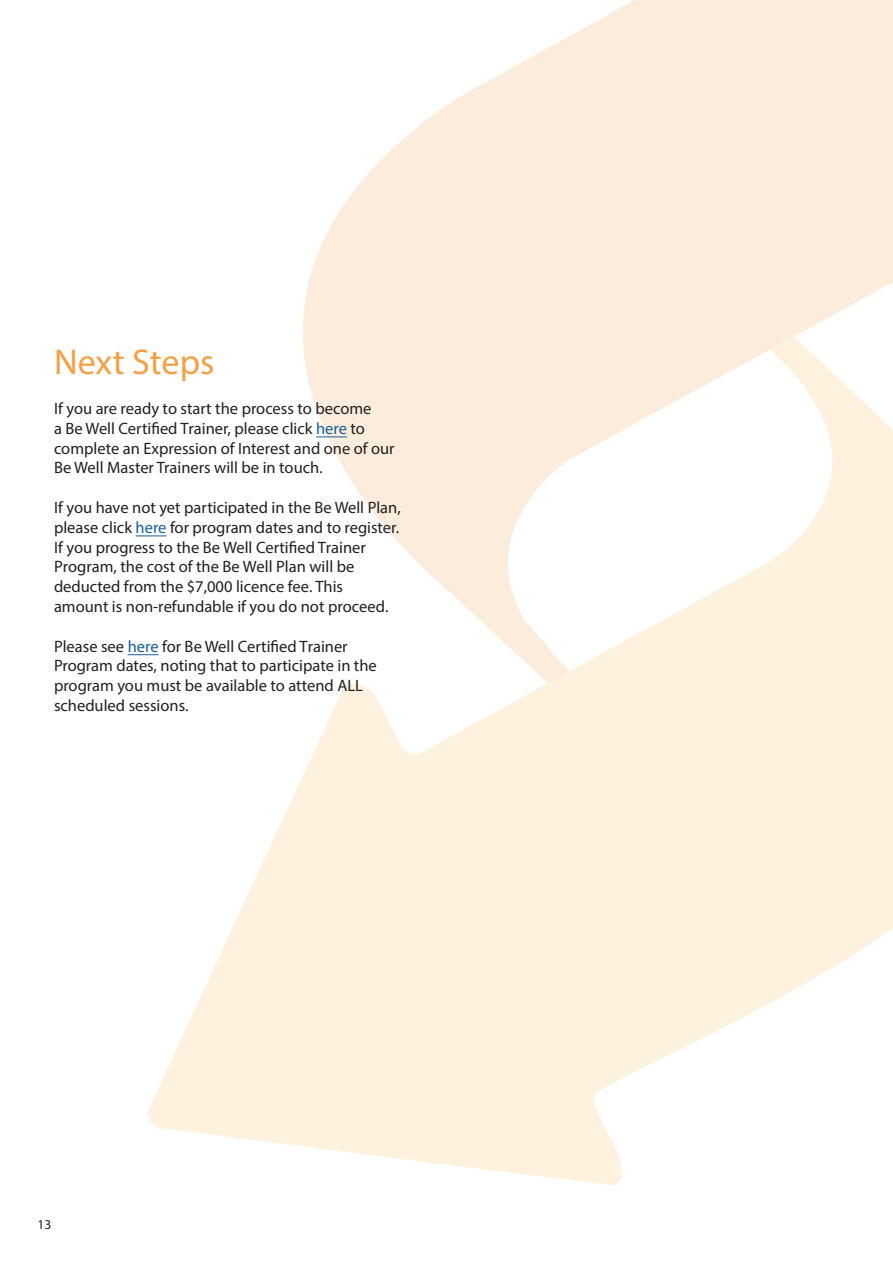
<style>
.page{position:relative;width:893px;height:1263px;background:#fff}
.page>*{position:absolute;margin:0;border:0;box-sizing:border-box;transform-origin:0 0}
.t1{font:36px "Myriad Pro";color:#f2a147}
.t2{font:16.5px/19.8px "Myriad Pro";color:#231f20}
.t3{font:13.5px "Myriad Pro";color:#231f20}
.s1{color:#175d9e}
</style>
<div class="page">
<hr style="left:316px;top:436px;width:31px;height:1px;background:#175d9e">
<hr style="left:136px;top:535px;width:30px;height:1px;background:#175d9e">
<hr style="left:128px;top:654px;width:31px;height:1px;background:#175d9e">
<p class="t1" style="left:54px;top:340px;width:162px">Next Steps</p>
<p class="t2" style="left:54px;top:398px;width:342px">If you are ready to start the process to become<br>a Be Well Certified Trainer, please click <span class="s1">here</span> to complete an Expression of Interest and one of our Be Well Master Trainers will be in touch.</p>
<p class="t2" style="left:54px;top:497px;width:348px">If you have not yet participated in the Be Well Plan, please click <span class="s1">here</span> for program dates and to register.<br>If you progress to the Be Well Certified Trainer Program, the cost of the Be Well Plan will be deducted from the $7,000 licence fee. This amount is non-refundable if you do not proceed.</p>
<p class="t2" style="left:54px;top:636px;width:324px">Please see <span class="s1">here</span> for Be Well Certified Trainer Program dates, noting that to participate in the program you must be available to attend ALL scheduled sessions.</p>
<p class="t3" style="left:38px;top:1216px;width:15px">13</p>
</div>
